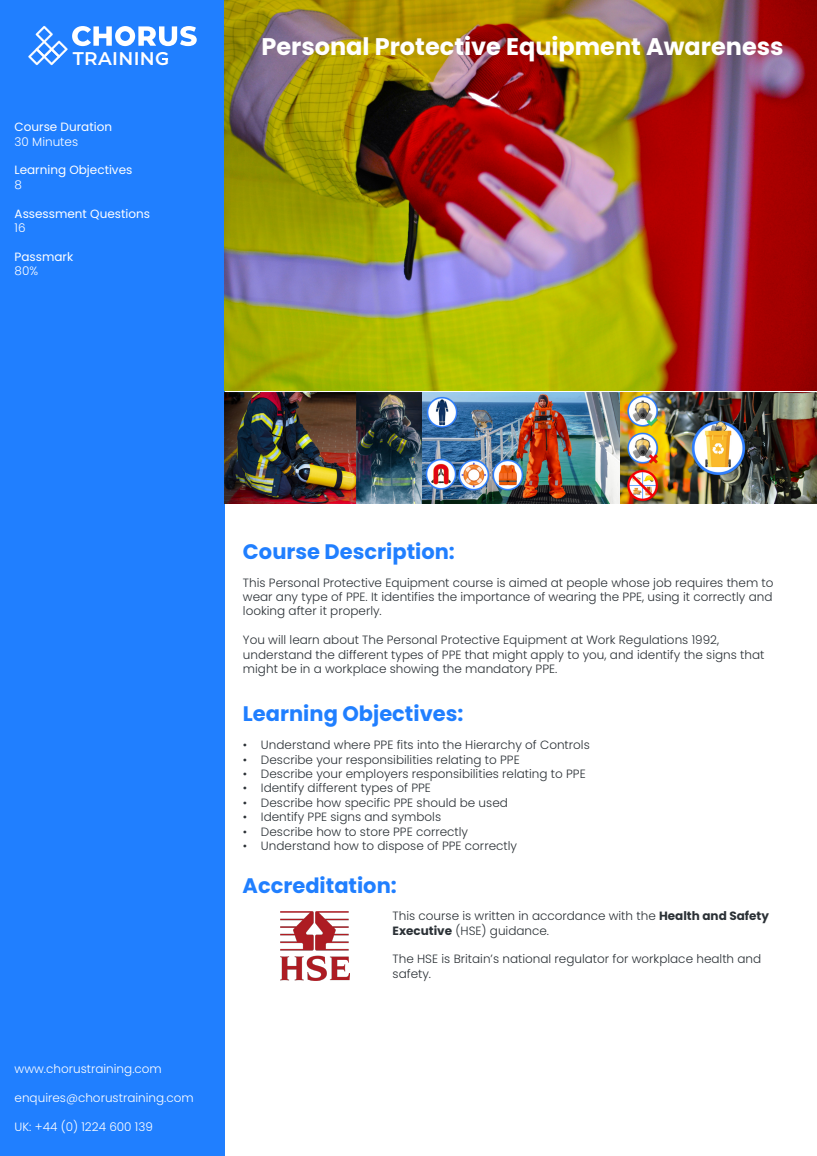
<style>
.page{position:relative;width:817px;height:1156px;background:#fff}
.page>*{position:absolute;margin:0;border:0;box-sizing:border-box;transform-origin:0 0}
.t1{font:700 24px "Poppins";color:#fff}
.t2{font:700 21px "Poppins";color:#207fff}
.t3{font:600 18.4px "Montserrat";letter-spacing:.02em;color:#fff}
.t4{font:300 12px/14.4px "Poppins";color:#2b3136}
.t5{font:300 12px "Poppins";color:#fff}
.t6{font:12px "Poppins";color:#fff}
.s1{font-weight:700}
</style>
<div class="page">
<div style="left:0;top:0;width:225px;height:1155px;background:#207fff"></div>
<svg style="left:28px;top:26px;width:169px;height:39px"></svg>
<img style="left:225px;top:392px;width:196px;height:111px">
<img style="left:423px;top:392px;width:196px;height:111px">
<img style="left:621px;top:392px;width:196px;height:111px">
<img style="left:225px;top:0;width:592px;height:390px">
<img style="left:280px;top:911px;width:69px;height:69px">
<h3 class="t3" style="left:73px;top:45px;width:98px">TRAINING</h3>
<p class="t6" style="left:15px;top:120px;width:99px">Course Duration</p>
<p class="t5" style="left:15px;top:134px;width:65px">30 Minutes</p>
<p class="t6" style="left:15px;top:163px;width:119px">Learning Objectives</p>
<p class="t5" style="left:15px;top:178px;width:9px">8</p>
<p class="t6" style="left:15px;top:206px;width:137px">Assessment Questions</p>
<p class="t5" style="left:15px;top:221px;width:13px">16</p>
<p class="t6" style="left:15px;top:250px;width:60px">Passmark</p>
<p class="t5" style="left:15px;top:264px;width:25px">80%</p>
<h1 class="t1" style="left:261px;top:32px;width:524px">Personal Protective Equipment Awareness</h1>
<p class="t5" style="left:15px;top:1061px;width:149px">www.chorustraining.com</p>
<p class="t5" style="left:15px;top:1090px;width:181px">enquires@chorustraining.com</p>
<p class="t5" style="left:15px;top:1119px;width:140px">UK: +44 (0) 1224 600 139</p>
<h2 class="t2" style="left:243px;top:540px;width:213px">Course Description:</h2>
<p class="t4" style="left:243px;top:575px;width:532px;text-align:justify">This Personal Protective Equipment course is aimed at people whose job requires them to wear any type of PPE. It identifies the importance of wearing the PPE, using it correctly and looking after it properly.</p>
<p class="t4" style="left:243px;top:633px;width:523px">You will learn about The Personal Protective Equipment at Work Regulations 1992, understand the different types of PPE that might apply to you, and identify the signs that might be in a workplace showing the mandatory PPE.</p>
<h2 class="t2" style="left:243px;top:701px;width:222px">Learning Objectives:</h2>
<p class="t4" style="left:243px;top:738px;width:348px">• Understand where PPE fits into the Hierarchy of Controls</p>
<p class="t4" style="left:243px;top:752px;width:278px">• Describe your responsibilities relating to PPE</p>
<p class="t4" style="left:243px;top:766px;width:344px">• Describe your employers responsibilities relating to PPE</p>
<p class="t4" style="left:243px;top:781px;width:189px">• Identify different types of PPE</p>
<p class="t4" style="left:243px;top:795px;width:266px">• Describe how specific PPE should be used</p>
<p class="t4" style="left:243px;top:810px;width:200px">• Identify PPE signs and symbols</p>
<p class="t4" style="left:243px;top:824px;width:227px">• Describe how to store PPE correctly</p>
<p class="t4" style="left:243px;top:838px;width:276px">• Understand how to dispose of PPE correctly</p>
<h2 class="t2" style="left:243px;top:873px;width:156px">Accreditation:</h2>
<p class="t4" style="left:393px;top:908px;width:378px">This course is written in accordance with the <span class="s1">Health and Safety<br>Executive</span> (HSE) guidance.</p>
<p class="t4" style="left:393px;top:951px;width:370px">The HSE is Britain’s national regulator for workplace health and safety.</p>
</div>
